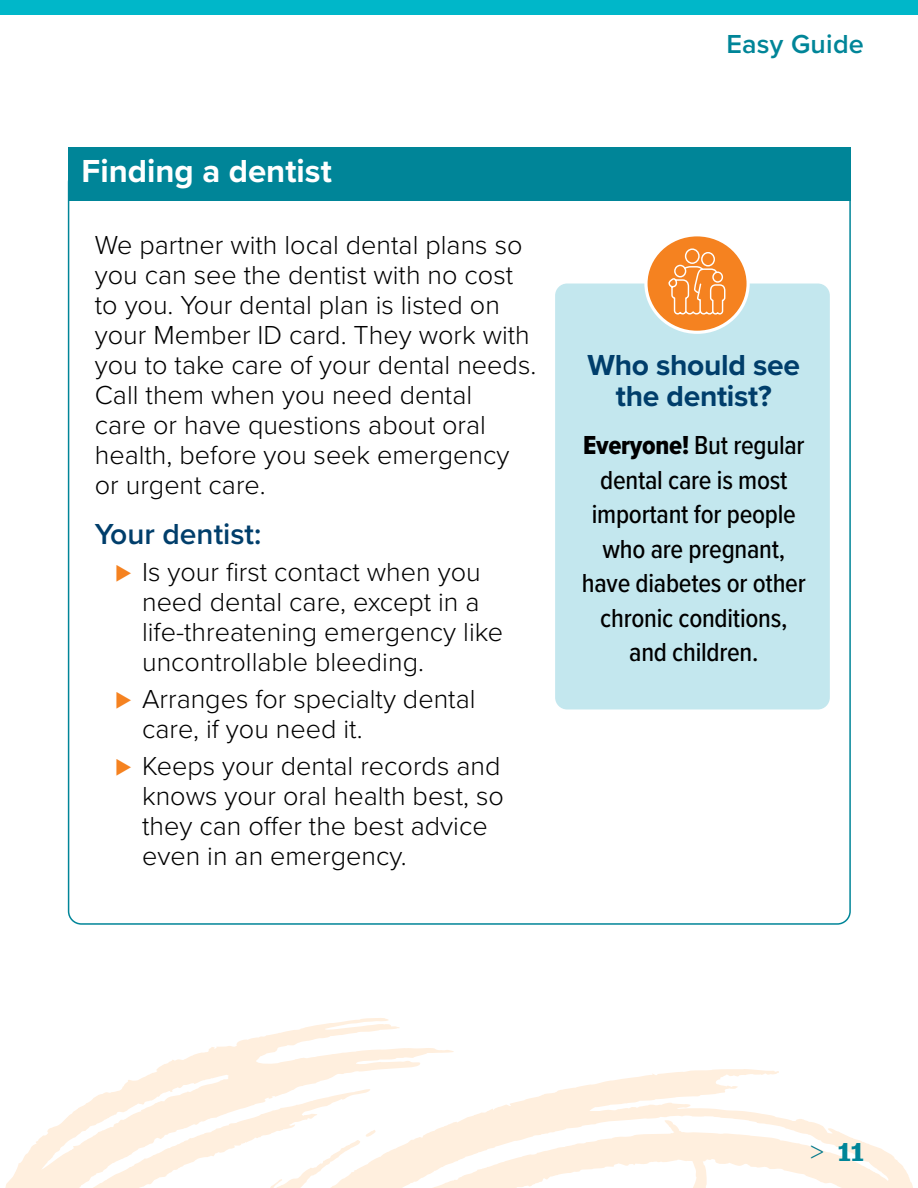
<style>
.page{position:relative;width:918px;height:1188px;background:#fff}
.page>*{position:absolute;margin:0;border:0;box-sizing:border-box;transform-origin:0 0}
.t1{font:700 33px "Proxima Nova";color:#fff}
.t2{font:700 30px/31.5px "Proxima Nova";letter-spacing:-.01em;color:#003e6b;text-align:center}
.t3{font:600 30px "Proxima Nova";color:#003e6b}
.t4{font:300 27px/30px "Proxima Nova";color:#000}
.t5{font:500 27px/34.5px "Proxima Nova Cond";letter-spacing:-.01em;color:#000;text-align:center}
.t6{font:600 27px "Proxima Nova";letter-spacing:.01em;color:#008598}
.t7{font:600 27px "Jubilat";color:#008598;scale:1.1 1}
.s1{font-family:"Proxima Nova Cond";color:#f58220}
.s2{font-family:"Proxima Nova Cond Extrabld";font-weight:400}
.s3{font-family:"Proxima Nova";font-weight:300;color:#00788c}
</style>
<div class="page">
<svg style="left:50px;top:1018px;width:863px;height:170px"></svg>
<svg style="left:5px;top:1128px;width:45px;height:60px"></svg>
<div style="left:0;top:0;width:918px;height:15px;background:#00b7c9"></div>
<div style="left:68px;top:147px;width:783px;height:53px;background:#008598"></div>
<div style="left:554px;top:282px;width:277px;height:429px;background:#c3e7ee;border-radius:14px"></div>
<div style="left:552px;top:281px;width:281px;height:431px;border:3px solid #fff;border-radius:14px"></div>
<div style="left:646px;top:235px;width:102px;height:97px;background:#f58220;border-radius:50%"></div>
<div style="left:644px;top:233px;width:106px;height:101px;border:3px solid #fff;border-radius:50%"></div>
<div style="left:685px;top:248px;width:15px;height:16px;border:1px solid #fff;border-radius:50%"></div>
<svg style="left:668px;top:251px;width:58px;height:64px"></svg>
<p class="t1" style="left:82px;top:147px;width:252px">Finding a dentist</p>
<p class="t4" style="left:95px;top:229px;width:443px">We partner with local dental plans so you can see the dentist with no cost to you. Your dental plan is listed on your Member ID card. They work with you to take care of your dental needs.<br>Call them when you need dental<br>care or have questions about oral health, before you seek emergency or urgent care.</p>
<p class="t3" style="left:95px;top:512px;width:168px">Your dentist:</p>
<p class="t4" style="left:142px;top:556px;width:363px;text-indent:-27px"><span class="s1">⊲</span> Is your first contact when you need dental care, except in a life-threatening emergency like uncontrollable bleeding.</p>
<p class="t4" style="left:142px;top:682px;width:335px;text-indent:-27px"><span class="s1">⊲</span> Arranges for specialty dental care, if you need it.</p>
<p class="t4" style="left:142px;top:749px;width:363px;text-indent:-27px"><span class="s1">⊲</span> Keeps your dental records and knows your oral health best, so they can offer the best advice even in an emergency.</p>
<p class="t6" style="left:726px;top:24px;width:139px">Easy Guide</p>
<p class="t2" style="left:588px;top:348px;width:214px">Who should see the dentist?</p>
<p class="t5" style="left:582px;top:427px;width:225px"><span class="s2">Everyone!</span> But regular dental care is most important for people who are pregnant, have diabetes or other chronic conditions, and children.</p>
<p class="t7" style="left:810px;top:1135px;width:50px"><span class="s3">&gt;</span> 11</p>
</div>
